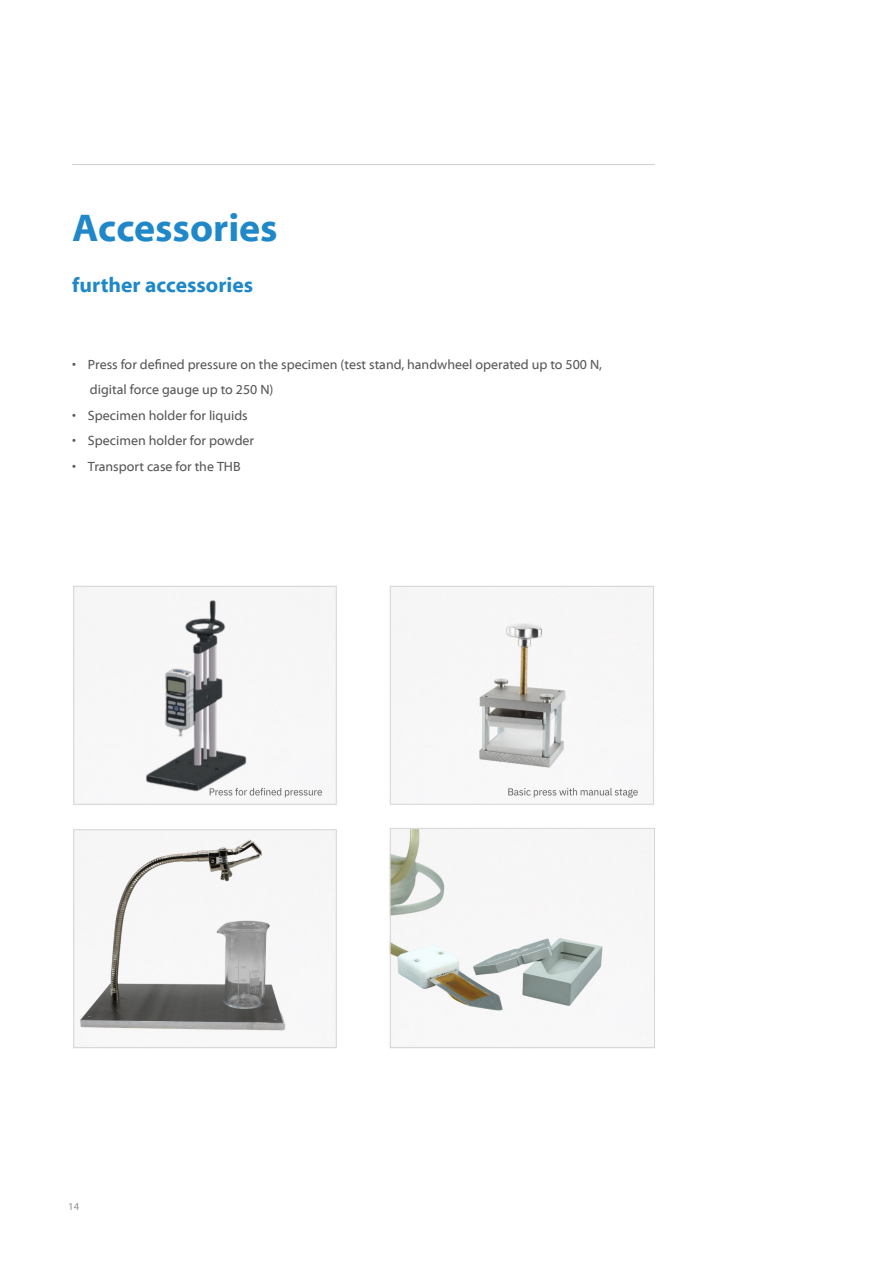
<style>
.page{position:relative;width:893px;height:1263px;background:#fff}
.page>*{position:absolute;margin:0;border:0;box-sizing:border-box;transform-origin:0 0}
.Überschrift_2{font:700 39px "Myriad Web Pro";color:#2088c9}
.Überschrift_2-2{font:700 21px "Myriad Web Pro";color:#2088c9}
.Fließtext_9pt{font:13.5px/25.5px "Myriad Web Pro";color:#57585a}
.t1{font:10.5px "Myriad Web Pro";color:#939598}
</style>
<div class="page">
<hr style="left:72px;top:164px;width:583px;height:1px;background:#d1d2d4">
<img style="left:73px;top:586px;width:582px;height:462px">
<p class="Überschrift_2" style="left:72px;top:207px;width:207px">Accessories</p>
<p class="Überschrift_2-2" style="left:72px;top:273px;width:182px">further accessories</p>
<p class="Fließtext_9pt" style="left:90px;top:352px;width:514px;text-indent:-18px">• Press for defined pressure on the specimen (test stand, handwheel operated up to 500 N, digital force gauge up to 250 N)</p>
<p class="Fließtext_9pt" style="left:72px;top:403px;width:177px">• Specimen holder for liquids</p>
<p class="Fließtext_9pt" style="left:72px;top:428px;width:183px">• Specimen holder for powder</p>
<p class="Fließtext_9pt" style="left:72px;top:454px;width:170px">• Transport case for the THB</p>
<p class="t1" style="left:68px;top:1201px;width:13px">14</p>
</div>
